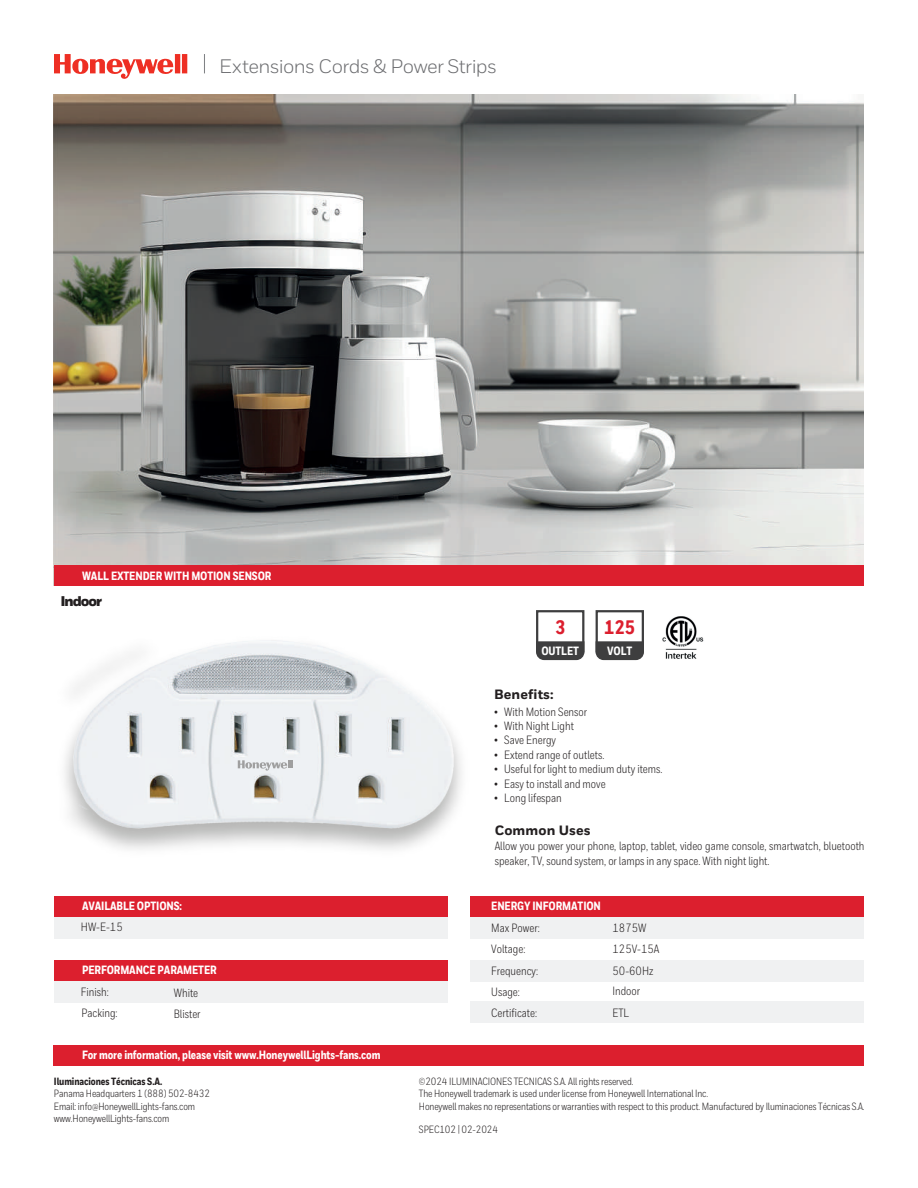
<style>
.page{position:relative;width:918px;height:1188px;background:#fff}
.page>*{position:absolute;margin:0;border:0;box-sizing:border-box;transform-origin:0 0}
.t1{font:19.5px "Honeywell Sans";letter-spacing:-.03em;color:#6c6d70}
.t2{font:800 19.5px "Honeywell Cond";color:#dc1f2e}
.t3{font:900 14.1px "Honeywell Sans";letter-spacing:-.07em;color:#231f20}
.t4{font:800 13.5px "Honeywell Sans";letter-spacing:.005em;color:#231f20}
.t5{font:12px/14.4px "Honeywell Cond";color:#231f20}
.t6{font:800 12px "Honeywell Cond";letter-spacing:-.01em;color:#fff}
.t7{font:10.5px/12.6px "Honeywell Cond";letter-spacing:-.01em;color:#231f20}
.t8{font:800 10.5px "Honeywell Cond";letter-spacing:-.01em;color:#231f20}
</style>
<div class="page">
<img style="left:54px;top:95px;width:810px;height:471px">
<div style="left:54px;top:981px;width:393px;height:21px;background:#f0f1f2"></div>
<div style="left:471px;top:960px;width:393px;height:21px;background:#f0f1f2"></div>
<div style="left:54px;top:917px;width:393px;height:21px;background:#f0f1f2"></div>
<div style="left:54px;top:896px;width:393px;height:21px;background:#dc1f2e"></div>
<div style="left:54px;top:960px;width:393px;height:21px;background:#dc1f2e"></div>
<div style="left:471px;top:917px;width:393px;height:21px;background:#f0f1f2"></div>
<div style="left:471px;top:896px;width:393px;height:21px;background:#dc1f2e"></div>
<svg style="left:204px;top:54px;width:1px;height:19px"></svg>
<svg style="left:54px;top:54px;width:133px;height:25px"></svg>
<div style="left:54px;top:1045px;width:810px;height:20px;background:#dc1f2e"></div>
<div style="left:471px;top:1001px;width:393px;height:22px;background:#f0f1f2"></div>
<img style="left:662px;top:616px;width:42px;height:43px">
<div style="left:54px;top:566px;width:810px;height:20px;background:#dc1f2e"></div>
<div style="left:596px;top:610px;width:48px;height:44px;border:2px solid #3e3e3f"></div>
<svg style="left:596px;top:641px;width:48px;height:19px"></svg>
<div style="left:536px;top:610px;width:48px;height:44px;border:2px solid #3e3e3f"></div>
<svg style="left:536px;top:641px;width:49px;height:19px"></svg>
<img style="left:69px;top:639px;width:386px;height:196px">
<svg style="left:238px;top:760px;width:55px;height:11px"></svg>
<h1 class="t1" style="left:219px;top:55px;width:279px">Extensions Cords &amp; Power Strips</h1>
<p class="t6" style="left:82px;top:569px;width:191px">WALL EXTENDER WITH MOTION SENSOR</p>
<p class="t3" style="left:60px;top:592px;width:43px">Indoor</p>
<h1 class="t2" style="left:555px;top:615px;width:12px">3</h1>
<p class="t6" style="left:541px;top:643px;width:39px">OUTLET</p>
<p class="t4" style="left:494px;top:686px;width:61px">Benefits:</p>
<h1 class="t2" style="left:604px;top:615px;width:33px">125</h1>
<p class="t6" style="left:607px;top:643px;width:27px">VOLT</p>
<p class="t5" style="left:494px;top:704px;width:95px">• With Motion Sensor</p>
<p class="t5" style="left:494px;top:719px;width:81px">• With Night Light</p>
<p class="t5" style="left:494px;top:733px;width:63px">• Save Energy</p>
<p class="t5" style="left:494px;top:748px;width:112px">• Extend range of outlets.</p>
<p class="t5" style="left:494px;top:762px;width:170px">• Useful for light to medium duty items.</p>
<p class="t5" style="left:494px;top:776px;width:113px">• Easy to install and move</p>
<p class="t5" style="left:494px;top:791px;width:69px">• Long lifespan</p>
<p class="t4" style="left:495px;top:822px;width:98px">Common Uses</p>
<p class="t5" style="left:495px;top:839px;width:371px">Allow you power your phone, laptop, tablet, video game console, smartwatch, bluetooth speaker, TV, sound system, or lamps in any space. With night light.</p>
<p class="t6" style="left:82px;top:899px;width:102px">AVAILABLE OPTIONS:</p>
<p class="t6" style="left:491px;top:899px;width:111px">ENERGY INFORMATION</p>
<p class="t5" style="left:491px;top:921px;width:50px">Max Power:</p>
<p class="t5" style="left:81px;top:920px;width:43px">HW-E-15</p>
<p class="t5" style="left:612px;top:921px;width:35px">1875W</p>
<p class="t6" style="left:82px;top:963px;width:136px">PERFORMANCE PARAMETER</p>
<p class="t5" style="left:81px;top:985px;width:29px">Finish:</p>
<p class="t5" style="left:174px;top:985px;width:26px">White</p>
<p class="t5" style="left:81px;top:1006px;width:38px">Packing:</p>
<p class="t5" style="left:174px;top:1006px;width:28px">Blister</p>
<p class="t6" style="left:82px;top:1048px;width:300px">For more information, please visit www.HoneywellLights-fans.com</p>
<p class="t8" style="left:54px;top:1075px;width:110px">Iluminaciones Técnicas S.A.</p>
<p class="t7" style="left:54px;top:1087px;width:158px">Panama Headquarters 1 (888) 502-8432<br>Email: info@HoneywellLights-fans.com www.HoneywellLights-fans.com</p>
<p class="t5" style="left:491px;top:941px;width:36px">Voltage:</p>
<p class="t5" style="left:612px;top:941px;width:49px">125V-15A</p>
<p class="t5" style="left:491px;top:985px;width:30px">Usage:</p>
<p class="t5" style="left:612px;top:984px;width:29px">Indoor</p>
<p class="t5" style="left:491px;top:1005px;width:47px">Certificate:</p>
<p class="t5" style="left:612px;top:1005px;width:18px">ETL</p>
<p class="t5" style="left:491px;top:963px;width:48px">Frequency:</p>
<p class="t5" style="left:612px;top:963px;width:42px">50-60Hz</p>
<p class="t7" style="left:419px;top:1075px;width:447px">©2024 ILUMINACIONES TECNICAS S.A. All rights reserved.<br>The Honeywell trademark is used under license from Honeywell International Inc.<br>Honeywell makes no representations or warranties with respect to this product. Manufactured by Iluminaciones Técnicas S.A.</p>
<p class="t7" style="left:419px;top:1123px;width:81px">SPEC102 | 02-2024</p>
</div>
